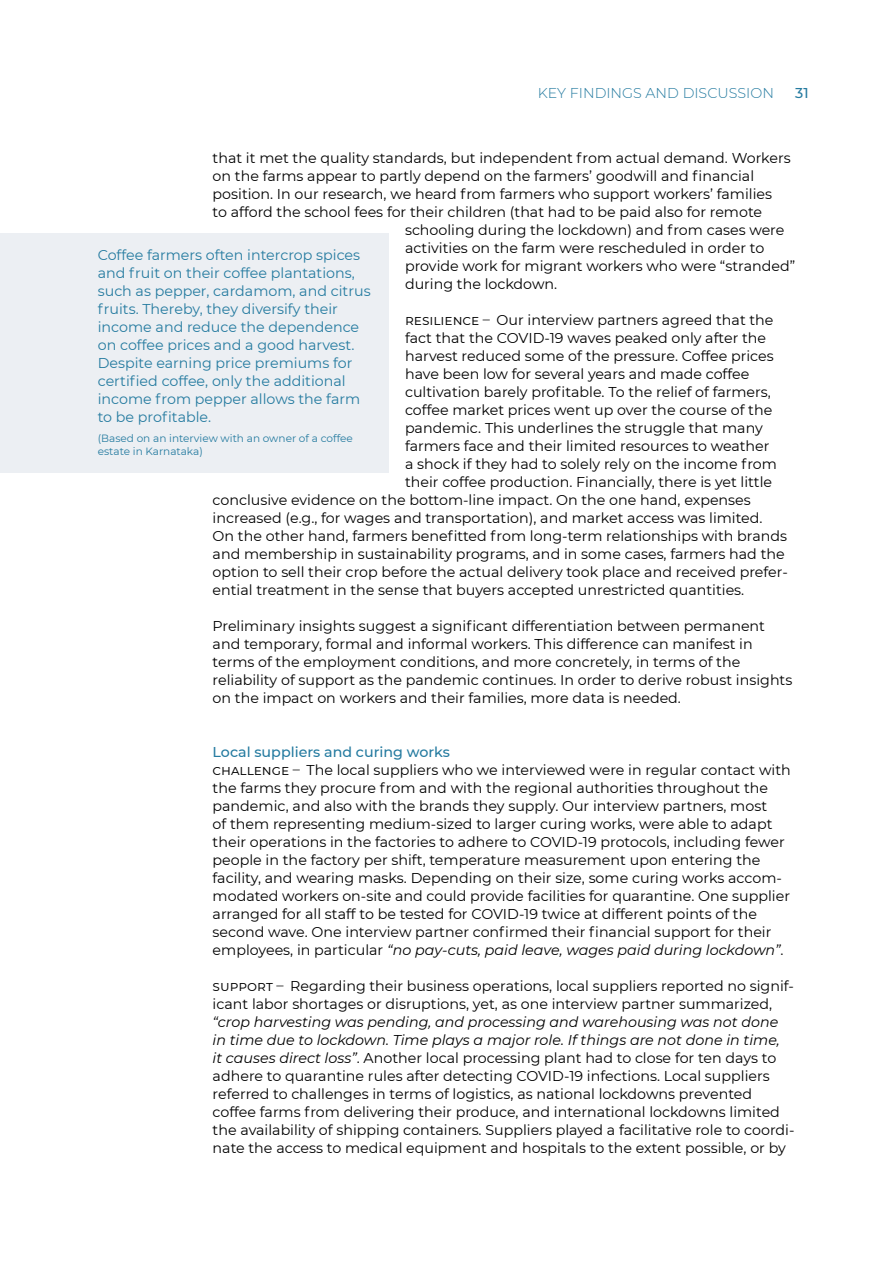
<style>
.page{position:relative;width:893px;height:1263px;background:#fff}
.page>*{position:absolute;margin:0;border:0;box-sizing:border-box;transform-origin:0 0}
.t1{font:14.25px/18px "Montserrat";color:#000}
.t2{font:14.25px/18px "Montserrat";color:#257ba0}
.t3{font:500 14.25px "Montserrat";color:#257ba0}
.t4{font:300 14.25px "Montserrat";color:#257ba0}
.t5{font:10.5px/13.5px "Montserrat";color:#257ba0}
.s1{font-style:italic}
</style>
<div class="page">
<div style="left:0;top:234px;width:388px;height:239px;background:#eceff3"></div>
<p class="t4" style="left:538px;top:83px;width:238px">KEY FINDINGS AND DISCUSSION</p>
<p class="t3" style="left:795px;top:83px;width:15px">31</p>
<p class="t1" style="left:213px;top:148px;width:580px">that it met the quality standards, but independent from actual demand. Workers</p>
<p class="t1" style="left:213px;top:166px;width:543px">on the farms appear to partly depend on the farmers’ goodwill and financial</p>
<p class="t1" style="left:213px;top:184px;width:561px">position. In our research, we heard from farmers who support workers’ families</p>
<p class="t1" style="left:213px;top:202px;width:551px">to afford the school fees for their children (that had to be paid also for remote</p>
<p class="t1" style="left:405px;top:220px;width:381px">schooling during the lockdown) and from cases were</p>
<p class="t1" style="left:405px;top:238px;width:361px">activities on the farm were rescheduled in order to</p>
<p class="t1" style="left:405px;top:256px;width:392px">provide work for migrant workers who were “stranded”</p>
<p class="t1" style="left:405px;top:274px;width:154px">during the lockdown.</p>
<p class="t1" style="left:405px;top:310px;width:370px">resilience – Our interview partners agreed that the</p>
<p class="t1" style="left:405px;top:328px;width:363px">fact that the COVID-19 waves peaked only after the</p>
<p class="t1" style="left:405px;top:346px;width:370px">harvest reduced some of the pressure. Coffee prices</p>
<p class="t1" style="left:405px;top:364px;width:346px">have been low for several years and made coffee</p>
<p class="t1" style="left:405px;top:382px;width:367px">cultivation barely profitable. To the relief of farmers,</p>
<p class="t1" style="left:405px;top:400px;width:369px">coffee market prices went up over the course of the</p>
<p class="t1" style="left:405px;top:418px;width:359px">pandemic. This underlines the struggle that many</p>
<p class="t1" style="left:405px;top:436px;width:366px">farmers face and their limited resources to weather</p>
<p class="t1" style="left:405px;top:454px;width:373px">a shock if they had to solely rely on the income from</p>
<p class="t1" style="left:405px;top:472px;width:369px">their coffee production. Financially, there is yet little</p>
<p class="t1" style="left:213px;top:490px;width:540px">conclusive evidence on the bottom-line impact. On the one hand, expenses</p>
<p class="t1" style="left:213px;top:508px;width:551px">increased (e.g., for wages and transportation), and market access was limited.</p>
<p class="t1" style="left:213px;top:526px;width:576px">On the other hand, farmers benefitted from long-term relationships with brands</p>
<p class="t1" style="left:213px;top:544px;width:574px">and membership in sustainability programs, and in some cases, farmers had the</p>
<p class="t1" style="left:213px;top:562px;width:577px">option to sell their crop before the actual delivery took place and received prefer-</p>
<p class="t1" style="left:213px;top:580px;width:533px">ential treatment in the sense that buyers accepted unrestricted quantities.</p>
<p class="t1" style="left:213px;top:616px;width:581px">Preliminary insights suggest a significant differentiation between permanent and temporary, formal and informal workers. This difference can manifest in terms of the employment conditions, and more concretely, in terms of the reliability of support as the pandemic continues. In order to derive robust insights on the impact on workers and their families, more data is needed.</p>
<p class="t2" style="left:98px;top:246px;width:274px">Coffee farmers often intercrop spices and fruit on their coffee plantations, such as pepper, cardamom, and citrus fruits. Thereby, they diversify their income and reduce the dependence on coffee prices and a good harvest.<br>Despite earning price premiums for certified coffee, only the additional income from pepper allows the farm to be profitable.</p>
<p class="t5" style="left:98px;top:431px;width:257px">(Based on an interview with an owner of a coffee estate in Karnataka)</p>
<p class="t3" style="left:213px;top:742px;width:239px">Local suppliers and curing works</p>
<p class="t1" style="left:213px;top:760px;width:580px">challenge – The local suppliers who we interviewed were in regular contact with the farms they procure from and with the regional authorities throughout the pandemic, and also with the brands they supply. Our interview partners, most<br>of them representing medium-sized to larger curing works, were able to adapt their operations in the factories to adhere to COVID-19 protocols, including fewer people in the factory per shift, temperature measurement upon entering the facility, and wearing masks. Depending on their size, some curing works accom&shy;modated workers on-site and could provide facilities for quarantine. One supplier arranged for all staff to be tested for COVID-19 twice at different points of the second wave. One interview partner confirmed their financial support for their employees, in particular <span class="s1">“no pay-cuts, paid leave, wages paid during lockdown”</span>.</p>
<p class="t1" style="left:213px;top:976px;width:583px">support – Regarding their business operations, local suppliers reported no signif&shy;icant labor shortages or disruptions, yet, as one interview partner summarized,</p>
<p class="t1" style="left:213px;top:1012px;width:583px"><span class="s1">“crop harvesting was pending, and processing and warehousing was not done in time due to lockdown. Time plays a major role. If things are not done in time,<br>it causes direct loss”</span>. Another local processing plant had to close for ten days to adhere to quarantine rules after detecting COVID-19 infections. Local suppliers referred to challenges in terms of logistics, as national lockdowns prevented coffee farms from delivering their produce, and international lockdowns limited the availability of shipping containers. Suppliers played a facilitative role to coordi&shy;nate the access to medical equipment and hospitals to the extent possible, or by</p>
</div>
